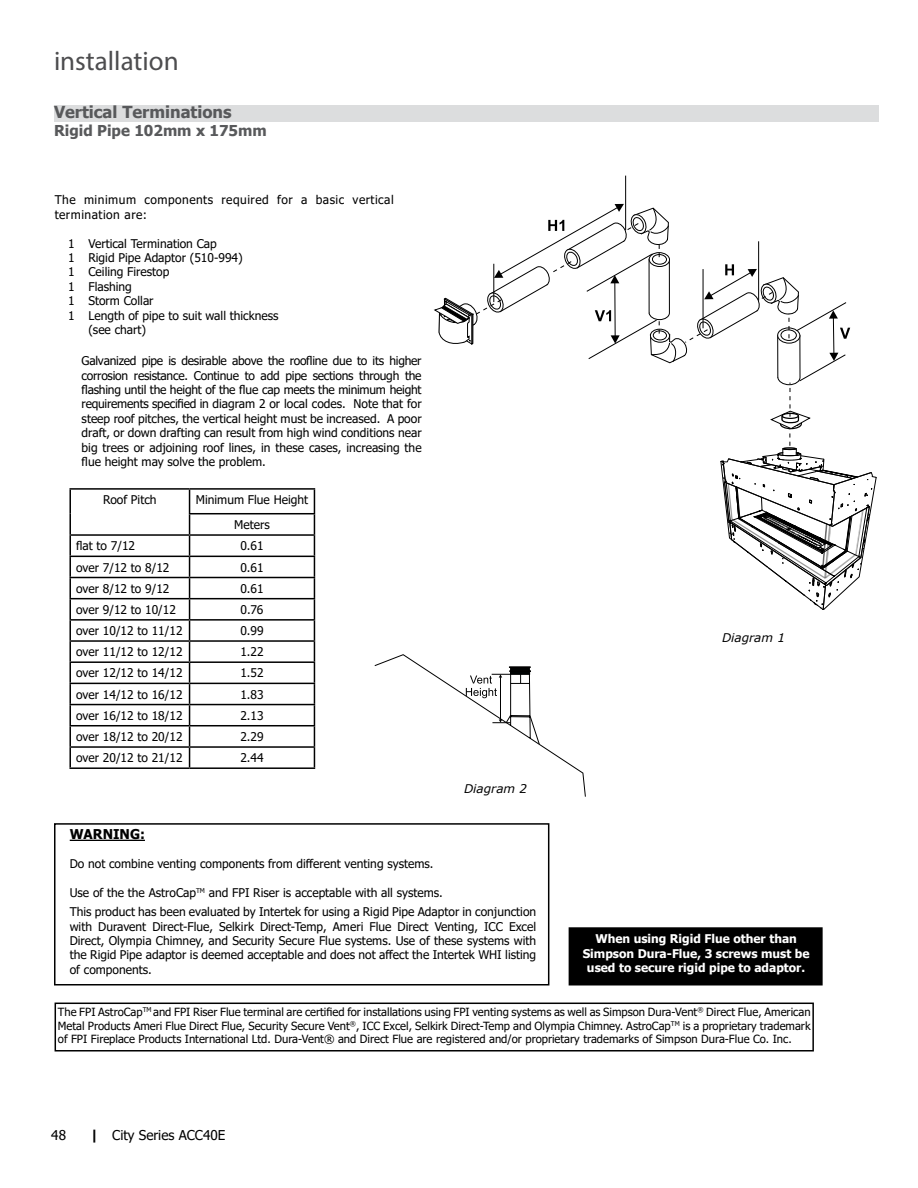
<style>
.page{position:relative;width:918px;height:1188px;background:#fff}
.page>*{position:absolute;margin:0;border:0;box-sizing:border-box;transform-origin:0 0}
.t1{font:27px "Myriad Pro";color:#4d4d4f}
.t2{font:700 16.5px "Tahoma";color:#58595b}
.t3{font:700 15px "Tahoma";color:#58595b}
.t4{font:13.5px "Tahoma";color:#000}
.t5{font:700 13.5px "Tahoma";color:#000}
.t6{font:12px/14.4px "Tahoma";color:#000;text-align:justify}
.t7{font:700 12px/14.4px "Tahoma";color:#fff;text-align:center}
.t8{font:12px/14.4px "Tahoma";letter-spacing:.04em;color:#000}
.t9{font:italic 12px "Verdana";color:#000}
.t10{font:11.25px/13.5px "Tahoma";color:#000;text-align:justify}
.s1{font-weight:700}
</style>
<div class="page">
<div style="left:54px;top:106px;width:824px;height:16px;background:#dcddde"></div>
<div style="left:569px;top:928px;width:253px;height:57px;background:#000"></div>
<div style="left:569px;top:927px;width:254px;height:59px;border:2px solid #000"></div>
<div style="left:54px;top:823px;width:495px;height:163px;border:2px solid #000"></div>
<hr style="left:70px;top:840px;width:75px;height:1px;background:#000">
<div style="left:55px;top:1003px;width:759px;height:49px;border:2px solid #000"></div>
<svg style="left:374px;top:654px;width:212px;height:143px"></svg>
<hr style="left:625px;top:176px;width:1px;height:54px;background:#000">
<svg style="left:433px;top:181px;width:444px;height:429px"></svg>
<hr style="left:69px;top:488px;width:121px;height:2px;background:#000">
<hr style="left:69px;top:490px;width:2px;height:24px;background:#000">
<hr style="left:190px;top:488px;width:125px;height:2px;background:#000">
<hr style="left:69px;top:514px;width:2px;height:20px;background:#000">
<hr style="left:189px;top:513px;width:126px;height:1px;background:#000">
<hr style="left:69px;top:534px;width:121px;height:2px;background:#000">
<hr style="left:69px;top:536px;width:2px;height:20px;background:#000">
<hr style="left:190px;top:534px;width:125px;height:2px;background:#000">
<hr style="left:69px;top:556px;width:121px;height:1px;background:#000">
<hr style="left:69px;top:557px;width:2px;height:20px;background:#000">
<hr style="left:190px;top:556px;width:125px;height:1px;background:#000">
<hr style="left:69px;top:577px;width:121px;height:1px;background:#000">
<hr style="left:69px;top:578px;width:2px;height:20px;background:#000">
<hr style="left:190px;top:577px;width:125px;height:1px;background:#000">
<hr style="left:69px;top:598px;width:121px;height:1px;background:#000">
<hr style="left:69px;top:599px;width:2px;height:20px;background:#000">
<hr style="left:190px;top:598px;width:125px;height:1px;background:#000">
<hr style="left:69px;top:619px;width:121px;height:2px;background:#000">
<hr style="left:190px;top:619px;width:125px;height:2px;background:#000">
<hr style="left:69px;top:640px;width:121px;height:2px;background:#000">
<svg style="left:69px;top:621px;width:2px;height:40px"></svg>
<hr style="left:190px;top:640px;width:125px;height:2px;background:#000">
<hr style="left:69px;top:661px;width:121px;height:2px;background:#000">
<hr style="left:69px;top:663px;width:2px;height:20px;background:#000">
<hr style="left:190px;top:661px;width:125px;height:2px;background:#000">
<hr style="left:69px;top:683px;width:121px;height:1px;background:#000">
<hr style="left:69px;top:684px;width:2px;height:20px;background:#000">
<hr style="left:190px;top:683px;width:125px;height:1px;background:#000">
<hr style="left:69px;top:704px;width:121px;height:1px;background:#000">
<hr style="left:69px;top:705px;width:2px;height:20px;background:#000">
<hr style="left:190px;top:704px;width:125px;height:1px;background:#000">
<hr style="left:69px;top:725px;width:121px;height:1px;background:#000">
<hr style="left:69px;top:726px;width:2px;height:20px;background:#000">
<hr style="left:190px;top:725px;width:125px;height:1px;background:#000">
<hr style="left:69px;top:746px;width:121px;height:2px;background:#000">
<svg style="left:69px;top:748px;width:2px;height:19px"></svg>
<hr style="left:190px;top:746px;width:125px;height:2px;background:#000">
<svg style="left:189px;top:490px;width:1px;height:277px"></svg>
<svg style="left:314px;top:490px;width:1px;height:277px"></svg>
<hr style="left:69px;top:767px;width:121px;height:2px;background:#000">
<hr style="left:190px;top:767px;width:125px;height:2px;background:#000">
<h1 class="t1" style="left:54px;top:44px;width:126px">installation</h1>
<h2 class="t2" style="left:54px;top:101px;width:179px">Vertical Terminations</h2>
<p class="t3" style="left:54px;top:120px;width:214px">Rigid Pipe 102mm x 175mm</p>
<p class="t8" style="left:55px;top:193px;width:341px">The minimum components required for a basic vertical termination are:</p>
<p class="t6" style="left:68px;top:237px;width:150px">1 Vertical Termination Cap</p>
<p class="t6" style="left:68px;top:251px;width:176px">1 Rigid Pipe Adaptor (510-994)</p>
<p class="t6" style="left:68px;top:265px;width:103px">1 Ceiling Firestop</p>
<p class="t6" style="left:68px;top:280px;width:65px">1 Flashing</p>
<p class="t6" style="left:68px;top:294px;width:87px">1 Storm Collar</p>
<p class="t6" style="left:68px;top:309px;width:212px">1 Length of pipe to suit wall thickness</p>
<p class="t6" style="left:88px;top:323px;width:59px">(see chart)</p>
<p class="t6" style="left:82px;top:354px;width:342px">Galvanized pipe is desirable above the roofline due to its higher corrosion resistance. Continue to add pipe sections through the flashing until the height of the flue cap meets the minimum height requirements specified in diagram 2 or local codes. Note that for steep roof pitches, the vertical height must be increased. A poor draft, or down drafting can result from high wind conditions near big trees or adjoining roof lines, in these cases, increasing the flue height may solve the problem.</p>
<p class="t6" style="left:103px;top:493px;width:55px">Roof Pitch</p>
<p class="t6" style="left:196px;top:488px;width:114px;line-height:24.8px;text-align:center">Minimum Flue Height<br>Meters</p>
<p class="t6" style="left:76px;top:539px;width:60px">flat to 7/12</p>
<p class="t6" style="left:240px;top:539px;width:25px">0.61</p>
<p class="t6" style="left:76px;top:561px;width:95px">over 7/12 to 8/12</p>
<p class="t6" style="left:240px;top:561px;width:25px">0.61</p>
<p class="t6" style="left:76px;top:582px;width:95px">over 8/12 to 9/12</p>
<p class="t6" style="left:240px;top:582px;width:25px">0.61</p>
<p class="t6" style="left:76px;top:603px;width:101px">over 9/12 to 10/12</p>
<p class="t6" style="left:241px;top:603px;width:25px">0.76</p>
<p class="t6" style="left:76px;top:624px;width:108px">over 10/12 to 11/12</p>
<p class="t6" style="left:240px;top:624px;width:25px">0.99</p>
<p class="t6" style="left:76px;top:645px;width:108px">over 11/12 to 12/12</p>
<p class="t6" style="left:240px;top:645px;width:25px">1.22</p>
<p class="t6" style="left:76px;top:667px;width:108px">over 12/12 to 14/12</p>
<p class="t6" style="left:240px;top:667px;width:25px">1.52</p>
<p class="t6" style="left:76px;top:688px;width:108px">over 14/12 to 16/12</p>
<p class="t6" style="left:240px;top:688px;width:25px">1.83</p>
<p class="t6" style="left:76px;top:709px;width:108px">over 16/12 to 18/12</p>
<p class="t6" style="left:240px;top:709px;width:25px">2.13</p>
<p class="t6" style="left:76px;top:730px;width:108px">over 18/12 to 20/12</p>
<p class="t6" style="left:240px;top:730px;width:25px">2.29</p>
<p class="t6" style="left:76px;top:751px;width:108px">over 20/12 to 21/12</p>
<p class="t6" style="left:240px;top:751px;width:25px">2.44</p>
<p class="t5" style="left:70px;top:825px;width:77px">WARNING:</p>
<p class="t6" style="left:70px;top:857px;width:365px">Do not combine venting components from different venting systems.</p>
<p class="t6" style="left:70px;top:886px;width:375px">Use of the the AstroCap<sup>TM</sup> and FPI Riser is acceptable with all systems.</p>
<p class="t9" style="left:464px;top:780px;width:65px">Diagram 2</p>
<p class="t6" style="left:70px;top:905px;width:468px">This product has been evaluated by Intertek for using a Rigid Pipe Adaptor in conjunction with Duravent Direct-Flue, Selkirk Direct-Temp, Ameri Flue Direct Venting, ICC Excel Direct, Olympia Chimney, and Security Secure Flue systems. Use of these systems with the Rigid Pipe adaptor is deemed acceptable and does not affect the Intertek WHI listing of components.</p>
<p class="t9" style="left:722px;top:630px;width:65px">Diagram 1</p>
<p class="t7" style="left:583px;top:932px;width:228px">When using Rigid Flue other than<br>Simpson Dura-Flue, 3 screws must be used to secure rigid pipe to adaptor.</p>
<p class="t10" style="left:58px;top:1006px;width:754px">The FPI AstroCap<sup>TM</sup> and FPI Riser Flue terminal are certified for installations using FPI venting systems as well as Simpson Dura-Vent<sup>®</sup> Direct Flue, American Metal Products Ameri Flue Direct Flue, Security Secure Vent<sup>®</sup>, ICC Excel, Selkirk Direct-Temp and Olympia Chimney. AstroCap<sup>TM</sup> is a proprietary trademark of FPI Fireplace Products International Ltd. Dura-Vent® and Direct Flue are registered and/or proprietary trademarks of Simpson Dura-Flue Co. Inc.</p>
<p class="t4" style="left:51px;top:1126px;width:16px">48</p>
<p class="t4" style="left:90px;top:1126px;width:137px"><span class="s1">|</span> City Series ACC40E</p>
</div>
